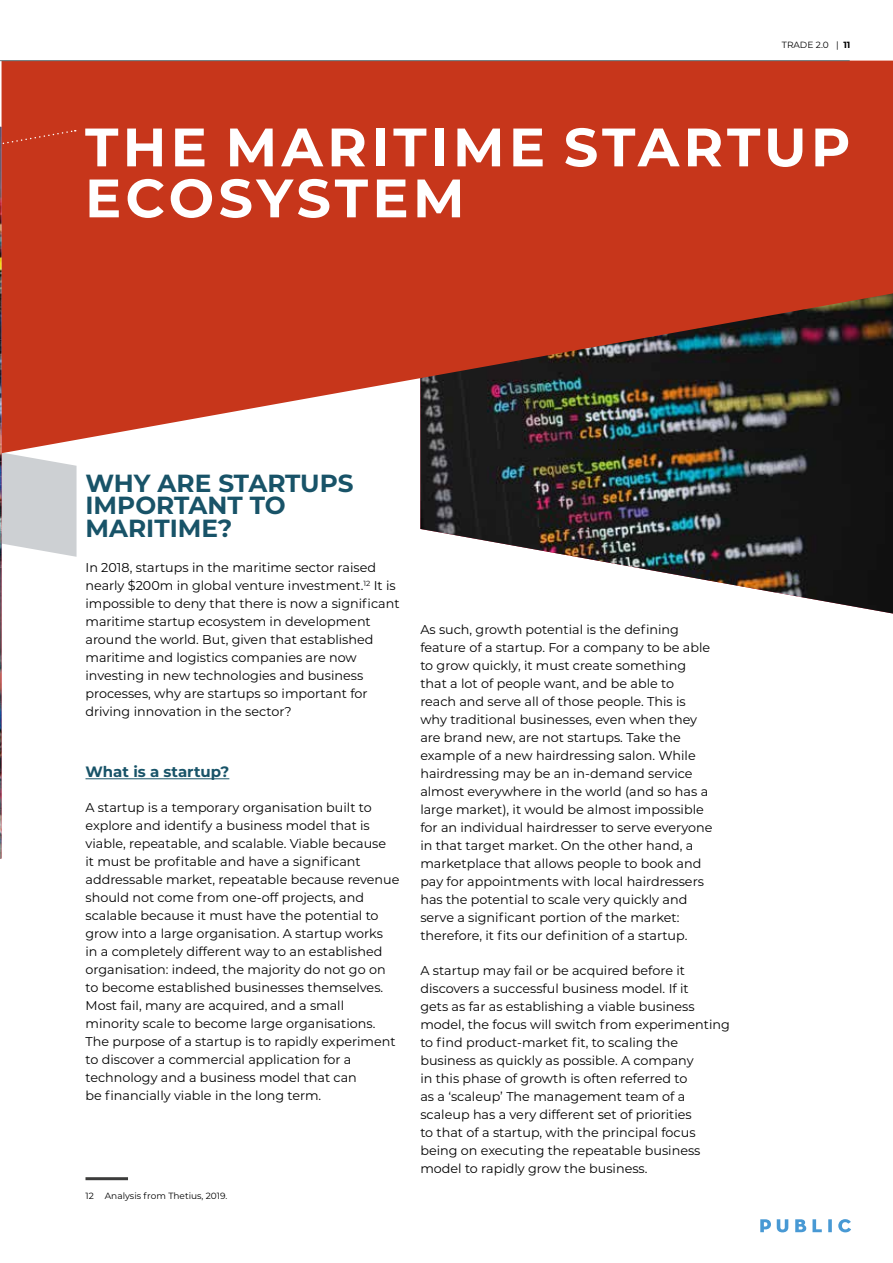
<style>
.page{position:relative;width:893px;height:1263px;background:#fff}
.page>*{position:absolute;margin:0;border:0;box-sizing:border-box;transform-origin:0 0}
.t1{font:700 54px/51px "Montserrat";letter-spacing:.08em;color:#fff}
.t2{font:700 24.75px/22.5px "Montserrat";color:#185368}
.t3{font:700 15px "Montserrat";color:#185368}
.t4{font:12.75px/18px "Montserrat";color:#000}
.t5{font:9px "Montserrat";color:#000}
.s1{font-weight:700}
</style>
<div class="page">
<svg style="left:760px;top:1219px;width:91px;height:13px"></svg>
<img style="left:420px;top:453px;width:473px;height:160px">
<svg style="left:2px;top:61px;width:891px;height:392px;background:#ae3e28"></svg>
<hr style="left:85px;top:778px;width:144px;height:1px;background:#185368">
<hr style="left:85px;top:1177px;width:43px;height:3px;background:#3c3c3b">
<svg style="left:2px;top:127px;width:75px;height:430px;background:#ca5f4c"></svg>
<img style="left:0;top:127px;width:2px;height:732px">
<hr style="left:0;top:60px;width:850px;height:1px;background:#62777c">
<p class="t5" style="left:782px;top:39px;width:70px">TRADE 2.0 | <span class="s1">11</span></p>
<h1 class="t1" style="left:85px;top:119px;width:767px">THE MARITIME STARTUP<br>ECOSYSTEM</h1>
<h2 class="t2" style="left:85px;top:470px;width:270px">WHY ARE STARTUPS<br>IMPORTANT TO<br>MARITIME?</h2>
<p class="t4" style="left:85px;top:558px;width:315px">In 2018, startups in the maritime sector raised nearly $200m in global venture investment.<sup>12</sup> It is impossible to deny that there is now a significant maritime startup ecosystem in development around the world. But, given that established maritime and logistics companies are now investing in new technologies and business processes, why are startups so important for driving innovation in the sector?</p>
<p class="t3" style="left:85px;top:761px;width:145px">What is a startup?</p>
<p class="t4" style="left:85px;top:798px;width:315px">A startup is a temporary organisation built to explore and identify a business model that is viable, repeatable, and scalable. Viable because<br>it must be profitable and have a significant addressable market, repeatable because revenue should not come from one-off projects, and scalable because it must have the potential to grow into a large organisation. A startup works<br>in a completely different way to an established organisation: indeed, the majority do not go on to become established businesses themselves.<br>Most fail, many are acquired, and a small minority scale to become large organisations.<br>The purpose of a startup is to rapidly experiment to discover a commercial application for a technology and a business model that can<br>be financially viable in the long term.</p>
<p class="t5" style="left:85px;top:1190px;width:143px">12 Analysis from Thetius, 2019.</p>
<p class="t4" style="left:420px;top:619px;width:294px">As such, growth potential is the defining feature of a startup. For a company to be able to grow quickly, it must create something that a lot of people want, and be able to reach and serve all of those people. This is why traditional businesses, even when they are brand new, are not startups. Take the example of a new hairdressing salon. While hairdressing may be an in-demand service almost everywhere in the world (and so has a large market), it would be almost impossible for an individual hairdresser to serve everyone in that target market. On the other hand, a marketplace that allows people to book and pay for appointments with local hairdressers has the potential to scale very quickly and serve a significant portion of the market: therefore, it fits our definition of a startup.</p>
<p class="t4" style="left:420px;top:961px;width:311px">A startup may fail or be acquired before it discovers a successful business model. If it<br>gets as far as establishing a viable business model, the focus will switch from experimenting to find product-market fit, to scaling the business as quickly as possible. A company<br>in this phase of growth is often referred to<br>as a ‘scaleup’ The management team of a scaleup has a very different set of priorities<br>to that of a startup, with the principal focus being on executing the repeatable business model to rapidly grow the business.</p>
</div>
